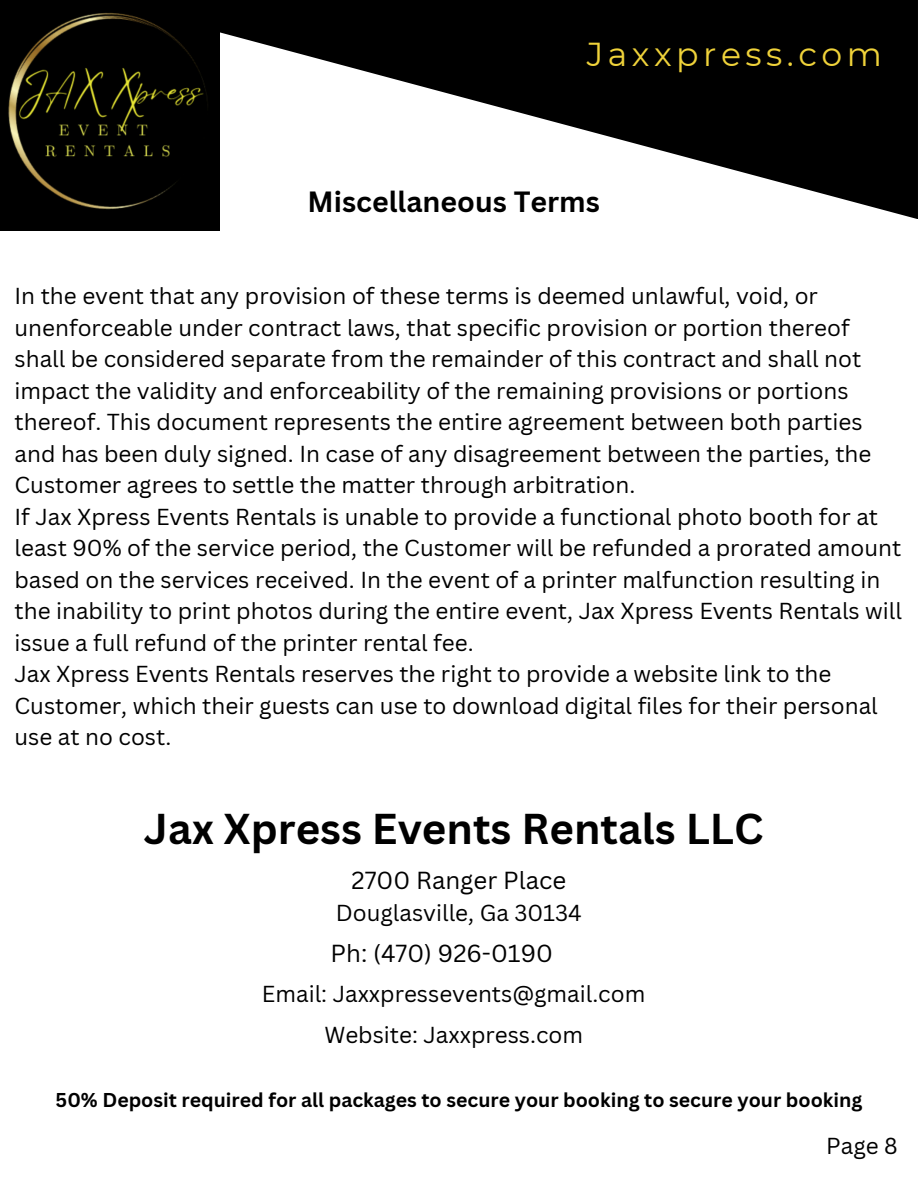
<style>
.page{position:relative;width:918px;height:1188px;background:#fff}
.page>*{position:absolute;margin:0;border:0;box-sizing:border-box;transform-origin:0 0}
.t1{font:700 42px "Canva Sans";color:#000}
.t2{font:33.15px "Montserrat";letter-spacing:.135em;color:#efd23a}
.t3{font:700 28.5px "Canva Sans";color:#000}
.t4{font:24px "Canva Sans";color:#000}
.t5{font:22.5px/31.5px "Canva Sans";color:#000}
.t6{font:700 19.5px "Canva Sans";color:#000}
</style>
<div class="page">
<svg style="left:219px;top:0;width:699px;height:219px;fill:#000"></svg>
<img style="left:0;top:0;width:219px;height:231px">
<p class="t2" style="left:587px;top:34px;width:297px">Jaxxpress.com</p>
<p class="t3" style="left:308px;top:182px;width:294px">Miscellaneous Terms</p>
<p class="t5" style="left:15px;top:280px;width:858px">In the event that any provision of these terms is deemed unlawful, void, or unenforceable under contract laws, that specific provision or portion thereof shall be considered separate from the remainder of this contract and shall not impact the validity and enforceability of the remaining provisions or portions thereof. This document represents the entire agreement between both parties and has been duly signed. In case of any disagreement between the parties, the Customer agrees to settle the matter through arbitration.</p>
<p class="t5" style="left:15px;top:500px;width:889px">If Jax Xpress Events Rentals is unable to provide a functional photo booth for at least 90% of the service period, the Customer will be refunded a prorated amount based on the services received. In the event of a printer malfunction resulting in the inability to print photos during the entire event, Jax Xpress Events Rentals will issue a full refund of the printer rental fee.</p>
<p class="t5" style="left:15px;top:658px;width:865px">Jax Xpress Events Rentals reserves the right to provide a website link to the<br>Customer, which their guests can use to download digital files for their personal use at no cost.</p>
<p class="t1" style="left:144px;top:799px;width:621px">Jax Xpress Events Rentals LLC</p>
<p class="t4" style="left:352px;top:863px;width:216px">2700 Ranger Place</p>
<p class="t5" style="left:336px;top:896px;width:247px">Douglasville, Ga 30134</p>
<p class="t4" style="left:331px;top:936px;width:224px">Ph: (470) 926-0190</p>
<p class="t5" style="left:262px;top:978px;width:385px">Email: Jaxxpressevents@gmail.com</p>
<p class="t5" style="left:324px;top:1018px;width:260px">Website: Jaxxpress.com</p>
<p class="t6" style="left:56px;top:1086px;width:808px">50% Deposit required for all packages to secure your booking to secure your booking</p>
<p class="t5" style="left:826px;top:1130px;width:73px">Page 8</p>
</div>
